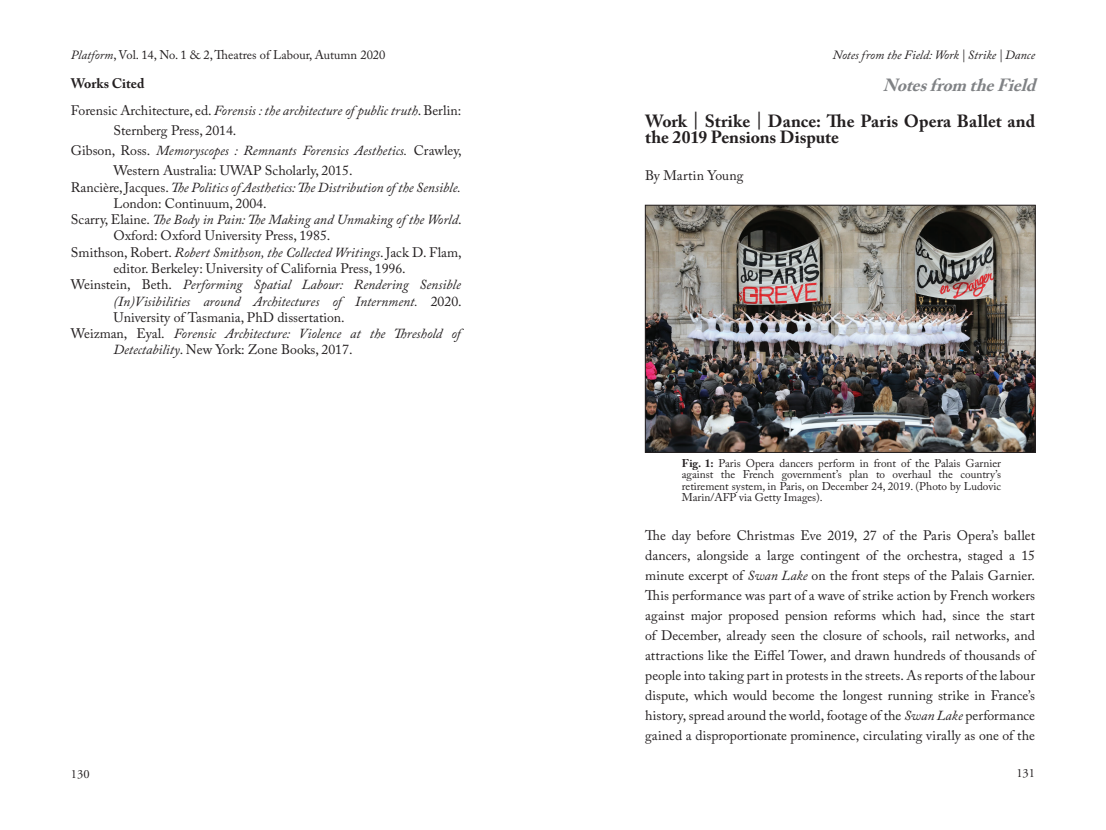
<style>
.page{position:relative;width:1106px;height:830px;background:#fff}
.page>*{position:absolute;margin:0;border:0;box-sizing:border-box;transform-origin:0 0}
.t1{font:700 17.5px/16.2px "Adobe Caslon Pro";color:#231f20}
.t2{font:italic 700 17.5px "Adobe Caslon Pro";color:#808285}
.t3{font:13.75px/20px "Adobe Caslon Pro";color:#231f20;text-align:justify}
.t4{font:italic 13.75px/27.1px "Adobe Caslon Pro";color:#231f20}
.t5{font:12.5px "Adobe Caslon Pro";color:#231f20}
.t6{font:italic 12.5px "Adobe Caslon Pro";color:#231f20}
.t7{font:12.5px "Adobe Garamond Pro";color:#231f20}
.t8{font:11.25px/11.2px "Adobe Caslon Pro";color:#231f20;text-align:justify}
.s1{font-style:italic}
.s2{font-weight:700;font-style:normal}
.s3{font-style:normal}
.s4{font-weight:700}
</style>
<div class="page">
<img style="left:647px;top:207px;width:386px;height:243px">
<div style="left:645px;top:205px;width:390px;height:247px;border:1px solid #231f20"></div>
<p class="t5" style="left:71px;top:47px;width:316px"><span class="s1">Platform</span>, Vol. 14, No. 1 &amp; 2, Theatres of Labour, Autumn 2020</p>
<p class="t4" style="left:71px;top:70px;width:392px"><span class="s2">Works Cited<br></span><span class="s3">Forensic Architecture, ed.</span> Forensis : the architecture of public truth<span class="s3">. Berlin:</span></p>
<p class="t3" style="left:113px;top:120px;width:124px">Sternberg Press, 2014.</p>
<p class="t4" style="left:71px;top:137px;width:392px"><span class="s3">Gibson, Ross.</span> Memoryscopes : Remnants Forensics Aesthetics. <span class="s3">Crawley,</span></p>
<p class="t3" style="left:113px;top:160px;width:240px">Western Australia: UWAP Scholarly, 2015.</p>
<p class="t4" style="left:71px;top:173px;width:391px"><span class="s3">Rancière, Jacques.</span> The Politics of Aesthetics: The Distribution of the Sensible.</p>
<p class="t3" style="left:113px;top:193px;width:155px">London: Continuum, 2004.</p>
<p class="t4" style="left:71px;top:206px;width:392px"><span class="s3">Scarry, Elaine.</span> The Body in Pain: The Making and Unmaking of the World<span class="s3">.</span></p>
<p class="t3" style="left:113px;top:225px;width:218px">Oxford: Oxford University Press, 1985.</p>
<p class="t4" style="left:71px;top:238px;width:392px"><span class="s3">Smithson, Robert.</span> Robert Smithson, the Collected Writings<span class="s3">. Jack D. Flam,</span></p>
<p class="t3" style="left:113px;top:258px;width:294px">editor. Berkeley: University of California Press, 1996.</p>
<p class="t4" style="left:71px;top:271px;width:391px"><span class="s3">Weinstein, Beth.</span> Performing Spatial Labour: Rendering Sensible</p>
<p class="t4" style="left:113px;top:287px;width:350px">(In)Visibilities around Architectures of Internment. <span class="s3">2020.</span></p>
<p class="t3" style="left:113px;top:307px;width:233px">University of Tasmania, PhD dissertation.</p>
<p class="t4" style="left:71px;top:319px;width:391px"><span class="s3">Weizman, Eyal.</span> Forensic Architecture: Violence at the Threshold of</p>
<p class="t3" style="left:113px;top:339px;width:241px"><span class="s1">Detectability</span>. New York: Zone Books, 2017.</p>
<p class="t6" style="left:832px;top:47px;width:204px">Notes from the Field: Work | Strike | Dance</p>
<p class="t2" style="left:882px;top:75px;width:162px">NotesfromtheField</p>
<p class="t1" style="left:645px;top:113px;width:391px">Work | Strike | Dance: The Paris Opera Ballet and the 2019 Pensions Dispute</p>
<p class="t3" style="left:645px;top:165px;width:100px">By Martin Young</p>
<p class="t8" style="left:682px;top:457px;width:321px"><span class="s4">Fig. 1:</span> Paris Opera dancers perform in front of the Palais Garnier against the French government’s plan to overhaul the country’s retirement system, in Paris, on December 24, 2019. (Photo by Ludovic Marin/AFP via Getty Images).</p>
<p class="t3" style="left:645px;top:525px;width:391px">The day before Christmas Eve 2019, 27 of the Paris Opera’s ballet dancers, alongside a large contingent of the orchestra, staged a 15 minute excerpt of <span class="s1">Swan Lake</span> on the front steps of the Palais Garnier.<br>This performance was part of a wave of strike action by French workers against major proposed pension reforms which had, since the start of December, already seen the closure of schools, rail networks, and attractions like the Eiffel Tower, and drawn hundreds of thousands of people into taking part in protests in the streets. As reports of the labour dispute, which would become the longest running strike in France’s history, spread around the world, footage of the <span class="s1">Swan Lake</span> performance gained a disproportionate prominence, circulating virally as one of the</p>
<p class="t7" style="left:71px;top:765px;width:20px">130</p>
<p class="t7" style="left:1016px;top:765px;width:20px">131</p>
</div>
